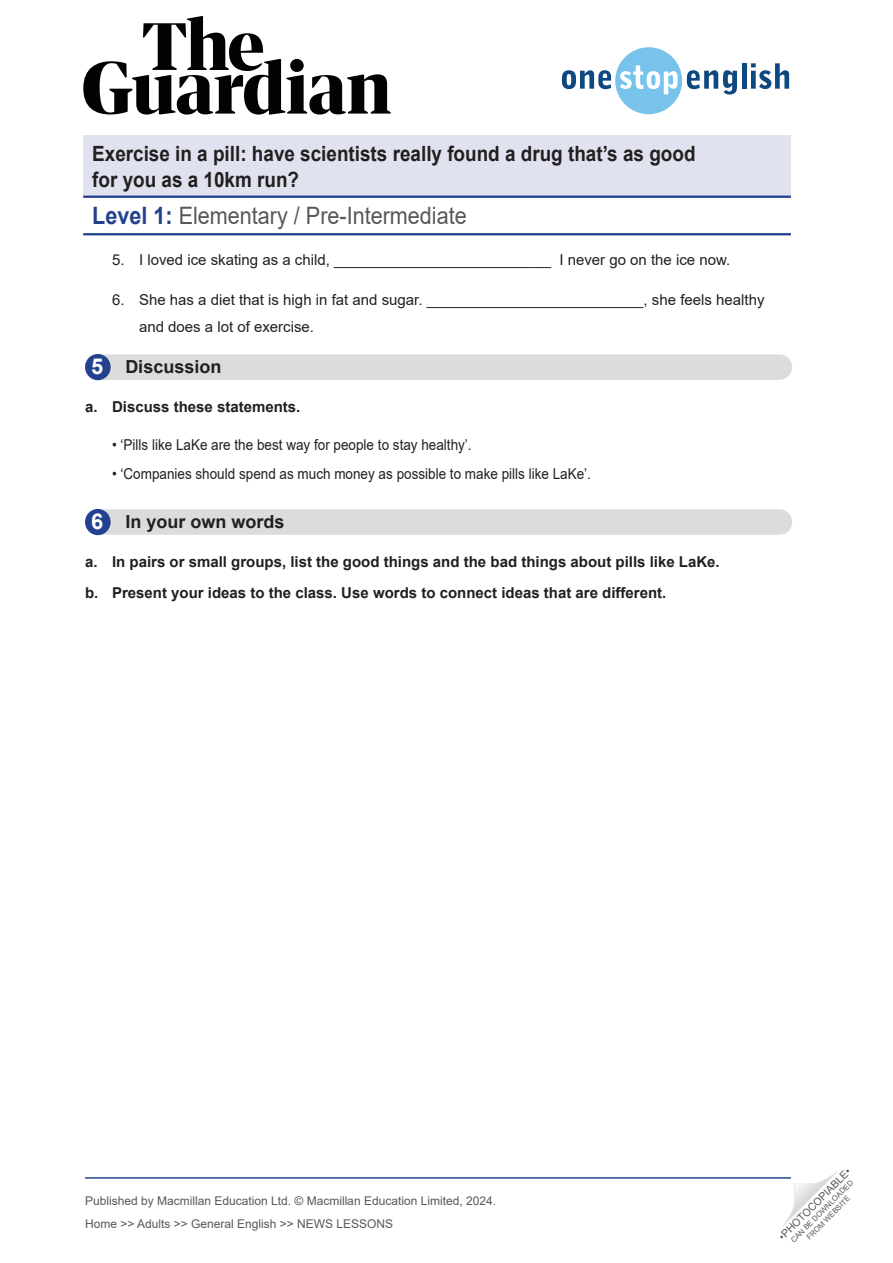
<style>
.page{position:relative;width:893px;height:1263px;background:#fff}
.page>*{position:absolute;margin:0;border:0;box-sizing:border-box;transform-origin:0 0}
.t1{font:24px "Arial";color:#58585a;scale:.9 1}
.t2{font:700 21px/25.2px "Arial";color:#231f20;scale:.9 1}
.t3{font:700 18px "Arial";color:#231f20}
.t4{font:15px/27px "Arial";color:#231f20}
.t5{font:700 15px/31.5px "Arial";color:#231f20}
.t6{font:15px "Arial";color:#231f20;scale:.9 1}
.t7{font:12px/23px "Arial";color:#57585a}
.t8{font:10.5px "Arial";color:#57585a}
.t9{font:7.5px/9px "Arial";color:#57585a;text-align:center}
.s1{font-weight:700;color:#23418f}
.s2{font-size:21.9px;color:#fff}
</style>
<div class="page">
<svg style="left:783px;top:1171px;width:55px;height:55px"></svg>
<svg style="left:83px;top:16px;width:308px;height:99px"></svg>
<svg style="left:562px;top:47px;width:175px;height:67px"></svg>
<hr style="left:742px;top:63px;width:4px;height:26px;background:#0e4880">
<svg style="left:751px;top:63px;width:38px;height:26px"></svg>
<hr style="left:85px;top:1177px;width:706px;height:2px;background:#23418f">
<hr style="left:83px;top:233px;width:708px;height:2px;background:#23418f">
<div style="left:83px;top:136px;width:708px;height:61px;background:#e0e2ef"></div>
<hr style="left:83px;top:196px;width:708px;height:2px;background:#23418f">
<div style="left:86px;top:354px;width:706px;height:26px;background:#dbdcdd;border-radius:13px"></div>
<div style="left:85px;top:354px;width:26px;height:26px;background:#23418f;border-radius:50%"></div>
<div style="left:86px;top:509px;width:706px;height:26px;background:#dbdcdd;border-radius:13px"></div>
<div style="left:85px;top:509px;width:26px;height:26px;background:#23418f;border-radius:50%"></div>
<h2 class="t2" style="left:92px;top:142px;width:672px">Exercise in a pill: have scientists really found a drug that’s as good for you as a 10km run?</h2>
<h1 class="t1" style="left:92px;top:199px;width:418px"><span class="s1">Level 1:</span> Elementary / Pre-Intermediate</h1>
<p class="t4" style="left:112px;top:246px;width:620px">5. I loved ice skating as a child, __________________________ I never go on the ice now.</p>
<p class="t4" style="left:139px;top:286px;width:627px;text-indent:-27px">6. She has a diet that is high in fat and sugar. __________________________, she feels healthy and does a lot of exercise.</p>
<p class="t3" style="left:91px;top:355px;width:132px"><span class="s2">5</span> Discussion</p>
<p class="t5" style="left:85px;top:391px;width:217px">a. Discuss these statements.</p>
<p class="t6" style="left:112px;top:434px;width:401px">• ‘Pills like LaKe are the best way for people to stay healthy’.</p>
<p class="t6" style="left:112px;top:464px;width:534px">• ‘Companies should spend as much money as possible to make pills like LaKe’.</p>
<p class="t3" style="left:91px;top:510px;width:195px"><span class="s2">6</span> In your own words</p>
<p class="t5" style="left:85px;top:546px;width:636px">a. In pairs or small groups, list the good things and the bad things about pills like LaKe. b. Present your ideas to the class. Use words to connect ideas that are different.</p>
<p class="t7" style="left:85px;top:1189px;width:413px">Published by Macmillan Education Ltd. © Macmillan Education Limited, 2024.<br>Home &gt;&gt; Adults &gt;&gt; General English &gt;&gt; NEWS LESSONS</p>
<p class="t8" style="left:775px;top:1233px;width:99px;rotate:-45deg">•PHOTOCOPIABLE•</p>
<p class="t9" style="left:789px;top:1238px;width:86px;rotate:-45deg">CAN BE DOWNLOADED<br>FROM WEBSITE</p>
</div>
